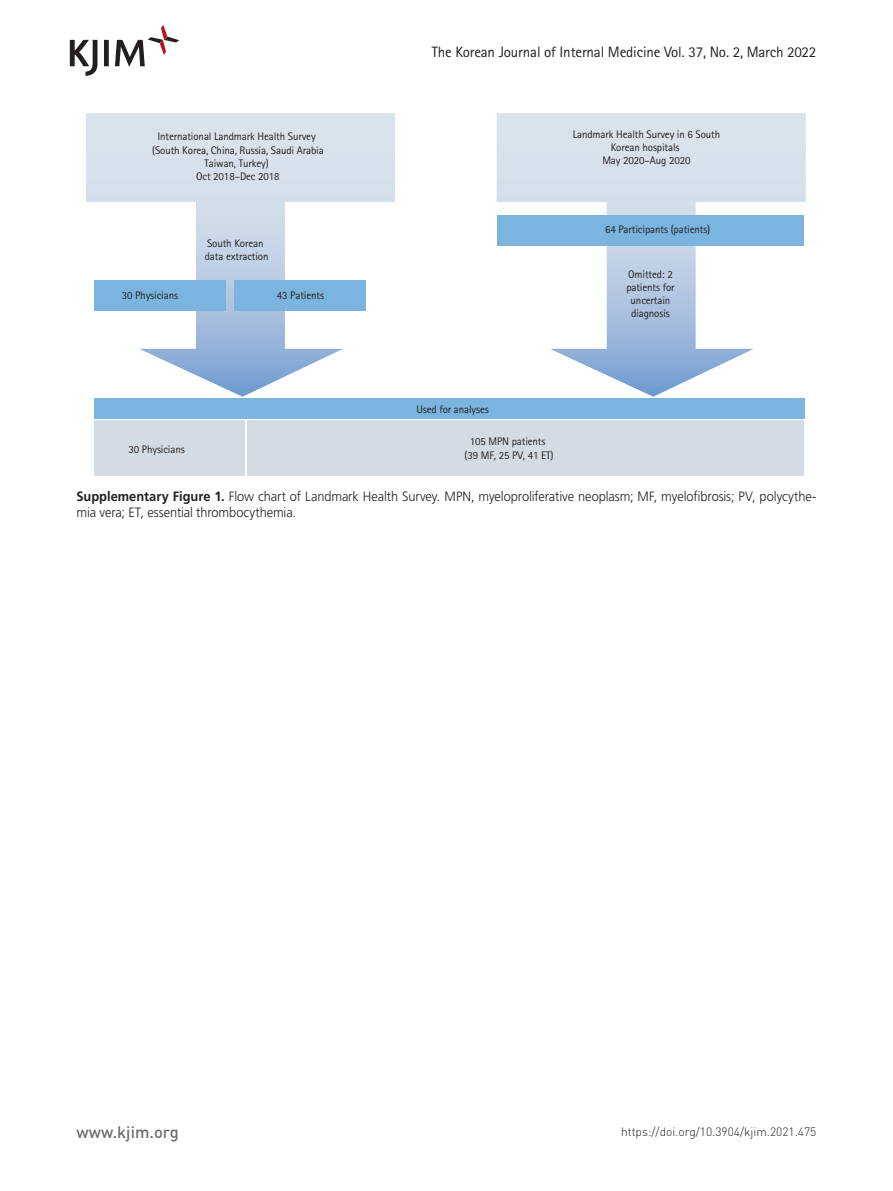
<style>
.page{position:relative;width:893px;height:1191px;background:#fff}
.page>*{position:absolute;margin:0;border:0;box-sizing:border-box;transform-origin:0 0}
.t1{font:500 16.5px "DIN Pro";color:#6c6d70}
.t2{font:15px "Rotis Sans Serif Std";letter-spacing:-.01em;color:#231f20}
.그림설명{font:300 13.5px/16.2px "Frutiger LT Std";letter-spacing:-.005em;color:#231f20;scale:.95 1}
.t3{font:300 12px "DIN Pro";color:#231f20}
.t4{font:10.95px/13.2px "Rotis Sans Serif Std";letter-spacing:-.01em;color:#231f20;text-align:center}
.s1{font-weight:700}
</style>
<div class="page">
<svg style="left:70px;top:25px;width:109px;height:51px"></svg>
<div style="left:94px;top:420px;width:151px;height:55px;background:#d3dce5"></div>
<div style="left:248px;top:420px;width:556px;height:55px;background:#d3dce5"></div>
<svg style="left:86px;top:113px;width:309px;height:284px"></svg>
<svg style="left:497px;top:113px;width:309px;height:284px"></svg>
<div style="left:94px;top:280px;width:132px;height:30px;background:#7bb4df"></div>
<div style="left:234px;top:280px;width:132px;height:30px;background:#7bb4df"></div>
<div style="left:497px;top:215px;width:307px;height:31px;background:#7bb4df"></div>
<div style="left:94px;top:398px;width:711px;height:21px;background:#7bb4df"></div>
<p class="t4" style="left:152px;top:130px;width:173px">International Landmark Health Survey (South Korea, China, Russia, Saudi Arabia<br>Taiwan, Turkey)<br>Oct 2018–Dec 2018</p>
<p class="t4" style="left:205px;top:236px;width:65px;text-align:left">South Korean data extraction</p>
<p class="t4" style="left:122px;top:288px;width:58px">30 Physicians</p>
<p class="t4" style="left:277px;top:288px;width:49px">43 Patients</p>
<h2 class="t2" style="left:432px;top:43px;width:386px">The Korean Journal of Internal Medicine Vol. 37, No. 2, March 2022</h2>
<p class="t4" style="left:573px;top:128px;width:149px">Landmark Health Survey in 6 South<br>Korean hospitals<br>May 2020–Aug 2020</p>
<p class="t4" style="left:605px;top:223px;width:107px">64 Participants (patients)</p>
<p class="t4" style="left:416px;top:402px;width:74px">Used for analyses</p>
<p class="t4" style="left:626px;top:267px;width:50px">Omitted: 2 patients for uncertain diagnosis</p>
<p class="t4" style="left:129px;top:443px;width:58px">30 Physicians</p>
<p class="t4" style="left:464px;top:435px;width:91px">105 MPN patients (39 MF, 25 PV, 41 ET)</p>
<p class="그림설명" style="left:77px;top:488px;width:780px"><span class="s1">Supplementary Figure 1.</span> Flow chart of Landmark Health Survey. MPN, myeloproliferative neoplasm; MF, myelofibrosis; PV, polycythe&shy;mia vera; ET, essential thrombocythemia.</p>
<h1 class="t1" style="left:77px;top:1120px;width:104px">www.kjim.org</h1>
<p class="t3" style="left:621px;top:1123px;width:197px">https://doi.org/10.3904/kjim.2021.475</p>
</div>
